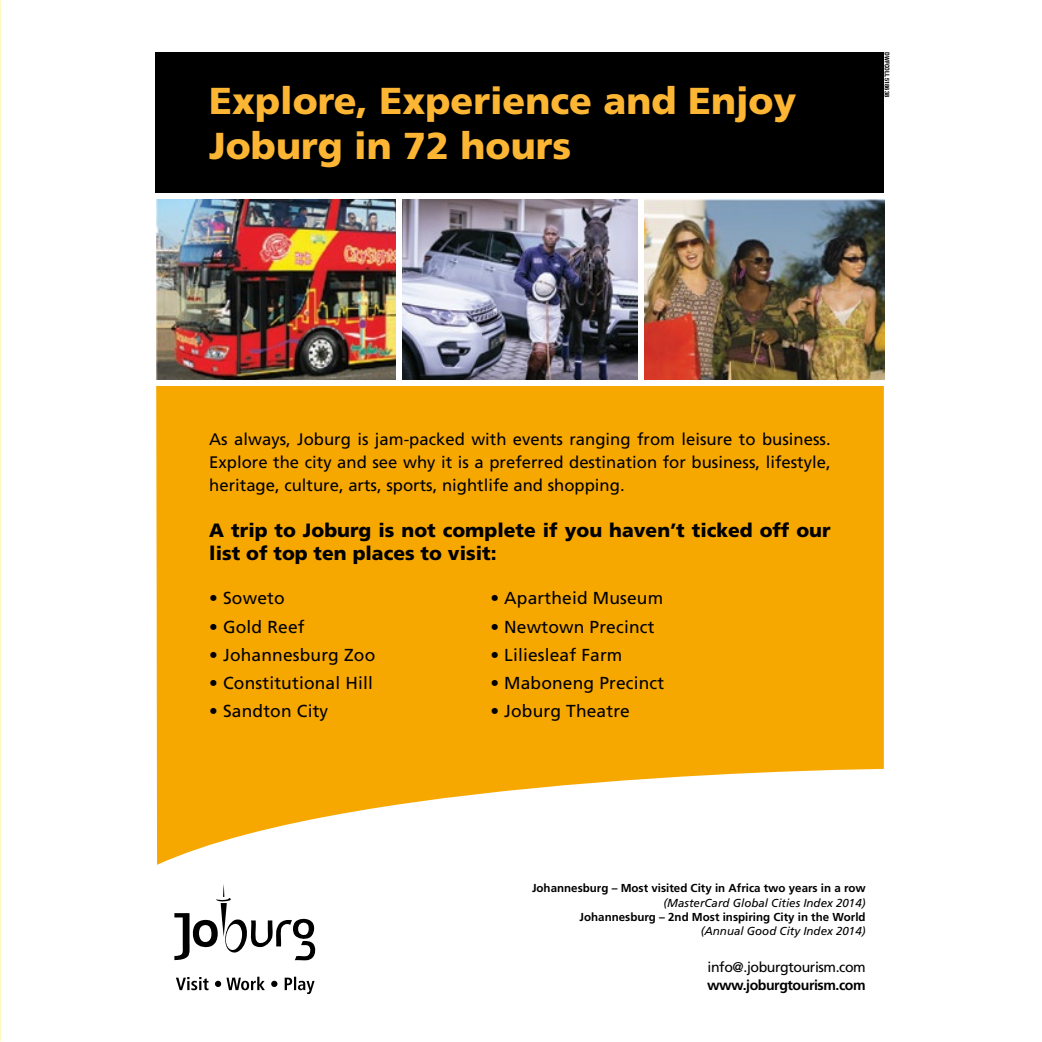
<style>
.page{position:relative;width:1042px;height:1042px;background:#fff}
.page>*{position:absolute;margin:0;border:0;box-sizing:border-box;transform-origin:0 0}
.t1{font:900 37.45px/45px "Frutiger LT Std";color:#fdb633}
.t2{font:900 19.25px/23.1px "Frutiger LT Std";color:#000}
.t3{font:17.32px "Frutiger LT Std";letter-spacing:.01em;color:#000}
.t4{font:16.62px/23.1px "Frutiger LT Std";color:#000;text-align:justify}
.t5{font:14.17px "Frutiger LT Std";letter-spacing:-.03em;color:#000}
.t6{font:700 14.17px "Frutiger LT Std";letter-spacing:-.03em;color:#000}
.t7{font:700 11.55px "Frutiger LT Std";color:#000}
.t8{font:italic 11.55px "Frutiger LT Std";color:#000}
.t9{font:700 condensed 6.48px "Helvetica Neue";color:#000}
</style>
<div class="page">
<svg style="left:156px;top:386px;width:728px;height:479px;background:#f8b424"></svg>
<div style="left:156px;top:52px;width:728px;height:142px;background:#000"></div>
<img style="left:156px;top:199px;width:240px;height:181px">
<img style="left:644px;top:199px;width:240px;height:181px">
<img style="left:402px;top:199px;width:236px;height:181px">
<svg style="left:174px;top:884px;width:141px;height:76px"></svg>
<svg style="left:176px;top:976px;width:138px;height:18px"></svg>
<h1 class="t1" style="left:209px;top:78px;width:589px">Explore, Experience and Enjoy<br>Joburg in 72 hours</h1>
<p class="t9" style="left:892px;top:52px;width:46px;rotate:90deg">DWFCOLL 518638</p>
<p class="t4" style="left:209px;top:428px;width:623px">As always, Joburg is jam-packed with events ranging from leisure to business.<br>Explore the city and see why it is a preferred destination for business, lifestyle, heritage, culture, arts, sports, nightlife and shopping.</p>
<p class="t2" style="left:209px;top:519px;width:623px">A trip to Joburg is not complete if you haven’t ticked off our list of top ten places to visit:</p>
<p class="t3" style="left:209px;top:588px;width:77px">• Soweto</p>
<p class="t3" style="left:209px;top:616px;width:97px">• Gold Reef</p>
<p class="t3" style="left:209px;top:645px;width:168px">• Johannesburg Zoo</p>
<p class="t3" style="left:209px;top:673px;width:165px">• Constitutional Hill</p>
<p class="t3" style="left:209px;top:701px;width:121px">• Sandton City</p>
<p class="t3" style="left:490px;top:588px;width:174px">• Apartheid Museum</p>
<p class="t3" style="left:490px;top:616px;width:166px">• Newtown Precinct</p>
<p class="t3" style="left:490px;top:645px;width:134px">• Liliesleaf Farm</p>
<p class="t3" style="left:490px;top:673px;width:175px">• Maboneng Precinct</p>
<p class="t3" style="left:490px;top:701px;width:141px">• Joburg Theatre</p>
<p class="t7" style="left:532px;top:881px;width:335px">Johannesburg – Most visited City in Africa two years in a row</p>
<p class="t8" style="left:663px;top:896px;width:204px">(MasterCard Global Cities Index 2014)</p>
<p class="t7" style="left:579px;top:910px;width:287px">Johannesburg – 2nd Most inspiring City in the World</p>
<p class="t8" style="left:701px;top:924px;width:166px">(Annual Good City Index 2014)</p>
<p class="t5" style="left:707px;top:959px;width:160px">info@.joburgtourism.com</p>
<p class="t6" style="left:707px;top:977px;width:160px">www.joburgtourism.com</p>
</div>
